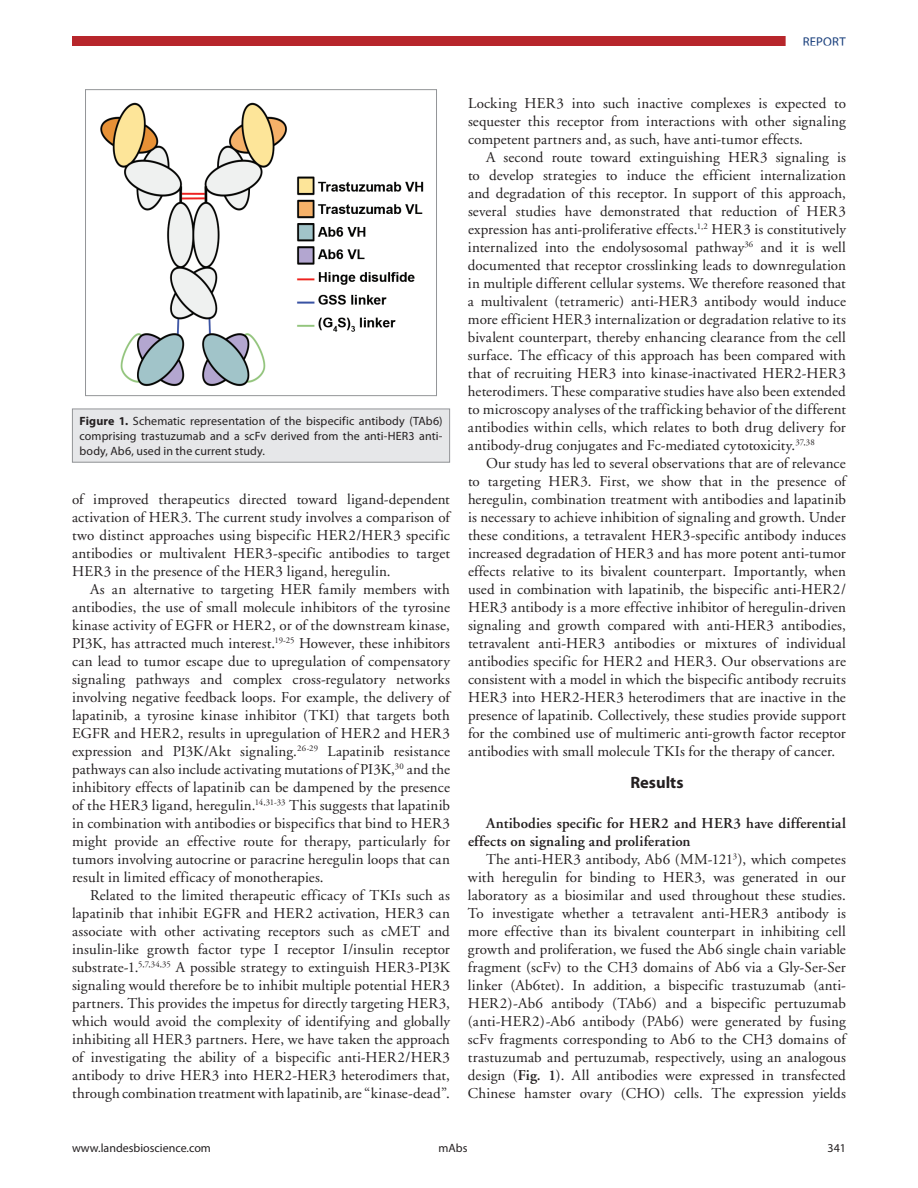
<style>
.page{position:relative;width:918px;height:1188px;background:#fff}
.page>*{position:absolute;margin:0;border:0;box-sizing:border-box;transform-origin:0 0}
.t1{font:700 16.5px "Myriad Pro";color:#231f20}
.t2{font:15px/18px "Adobe Garamond";letter-spacing:.01em;color:#231f20;text-align:justify}
.t3{font:600 15px/18px "Adobe Garamond";letter-spacing:.01em;color:#231f20}
.t4{font:12.75px "Myriad Pro";color:#193f7c}
.t5{font:12px/15px "Myriad Pro";letter-spacing:.005em;color:#231f20;text-align:justify}
.s1{font-weight:700}
.s2{font-weight:600}
</style>
<div class="page">
<div style="left:72px;top:36px;width:774px;height:10px;background:#b7262b"></div>
<svg style="left:785px;top:36px;width:61px;height:10px"></svg>
<div style="left:72px;top:409px;width:378px;height:53px;background:#e6e7e9"></div>
<div style="left:72px;top:409px;width:378px;height:54px;border:1px solid #939598"></div>
<img style="left:100px;top:102px;width:324px;height:285px">
<div style="left:85px;top:89px;width:352px;height:307px;border:1px solid #939598"></div>
<p class="t4" style="left:803px;top:33px;width:43px">Report</p>
<p class="t5" style="left:80px;top:413px;width:364px"><span class="s1">Figure 1.</span> Schematic representation of the bispecific antibody (TAb6) comprising trastuzumab and a scFv derived from the anti-HER3 anti&shy;body, Ab6, used in the current study.</p>
<p class="t2" style="left:72px;top:491px;width:380px">of improved therapeutics directed toward ligand-dependent activation of HER3. The current study involves a comparison of two distinct approaches using bispecific HER2/HER3 specific antibodies or multivalent HER3-specific antibodies to target HER3 in the presence of the HER3 ligand, heregulin.</p>
<p class="t2" style="left:72px;top:581px;width:380px;text-indent:18px">As an alternative to targeting HER family members with antibodies, the use of small molecule inhibitors of the tyrosine kinase activity of EGFR or HER2, or of the downstream kinase, PI3K, has attracted much interest.<sup>19-25</sup> However, these inhibitors can lead to tumor escape due to upregulation of compensatory signaling pathways and complex cross-regulatory networks involving negative feedback loops. For example, the delivery of lapatinib, a tyrosine kinase inhibitor (TKI) that targets both EGFR and HER2, results in upregulation of HER2 and HER3 expression and PI3K/Akt signaling.<sup>26-29</sup> Lapatinib resistance pathways can also include activating mutations of PI3K,<sup>30</sup> and the inhibitory effects of lapatinib can be dampened by the presence of the HER3 ligand, heregulin.<sup>14,31-33</sup> This suggests that lapatinib in combination with antibodies or bispecifics that bind to HER3 might provide an effective route for therapy, particularly for tumors involving autocrine or paracrine heregulin loops that can result in limited efficacy of monotherapies.</p>
<p class="t2" style="left:72px;top:887px;width:379px;text-indent:18px">Related to the limited therapeutic efficacy of TKIs such as lapatinib that inhibit EGFR and HER2 activation, HER3 can associate with other activating receptors such as cMET and insulin-like growth factor type I receptor I/insulin receptor substrate-1.<sup>5,7,34,35</sup> A possible strategy to extinguish HER3-PI3K signaling would therefore be to inhibit multiple potential HER3 partners. This provides the impetus for directly targeting HER3, which would avoid the complexity of identifying and globally inhibiting all HER3 partners. Here, we have taken the approach of investigating the ability of a bispecific anti-HER2/HER3 antibody to drive HER3 into HER2-HER3 heterodimers that, through combination treatment with lapatinib, are “kinase-dead”.</p>
<p class="t2" style="left:468px;top:95px;width:379px">Locking HER3 into such inactive complexes is expected to sequester this receptor from interactions with other signaling competent partners and, as such, have anti-tumor effects.</p>
<p class="t2" style="left:468px;top:149px;width:379px;text-indent:18px">A second route toward extinguishing HER3 signaling is to develop strategies to induce the efficient internalization and degradation of this receptor. In support of this approach, several studies have demonstrated that reduction of HER3 expression has anti-proliferative effects.<sup>1,2</sup> HER3 is constitutively internalized into the endolysosomal pathway<sup>36</sup> and it is well documented that receptor crosslinking leads to downregulation in multiple different cellular systems. We therefore reasoned that a multivalent (tetrameric) anti-HER3 antibody would induce more efficient HER3 internalization or degradation relative to its bivalent counterpart, thereby enhancing clearance from the cell surface. The efficacy of this approach has been compared with that of recruiting HER3 into kinase-inactivated HER2-HER3 heterodimers. These comparative studies have also been extended to microscopy analyses of the trafficking behavior of the different antibodies within cells, which relates to both drug delivery for antibody-drug conjugates and Fc-mediated cytotoxicity.<sup>37,38</sup></p>
<p class="t2" style="left:468px;top:455px;width:379px;text-indent:18px">Our study has led to several observations that are of relevance to targeting HER3. First, we show that in the presence of heregulin, combination treatment with antibodies and lapatinib is necessary to achieve inhibition of signaling and growth. Under these conditions, a tetravalent HER3-specific antibody induces increased degradation of HER3 and has more potent anti-tumor effects relative to its bivalent counterpart. Importantly, when used in combination with lapatinib, the bispecific anti-HER2/ HER3 antibody is a more effective inhibitor of heregulin-driven signaling and growth compared with anti-HER3 antibodies, tetravalent anti-HER3 antibodies or mixtures of individual antibodies specific for HER2 and HER3. Our observations are consistent with a model in which the bispecific antibody recruits HER3 into HER2-HER3 heterodimers that are inactive in the presence of lapatinib. Collectively, these studies provide support for the combined use of multimeric anti-growth factor receptor antibodies with small molecule TKIs for the therapy of cancer.</p>
<p class="t1" style="left:630px;top:772px;width:55px">Results</p>
<p class="t3" style="left:468px;top:815px;width:379px;text-indent:18px">Antibodies specific for HER2 and HER3 have differential effects on signaling and proliferation</p>
<p class="t2" style="left:468px;top:851px;width:380px;text-indent:18px">The anti-HER3 antibody, Ab6 (MM-121<sup>3</sup>), which competes with heregulin for binding to HER3, was generated in our laboratory as a biosimilar and used throughout these studies.<br>To investigate whether a tetravalent anti-HER3 antibody is more effective than its bivalent counterpart in inhibiting cell growth and proliferation, we fused the Ab6 single chain variable fragment (scFv) to the CH3 domains of Ab6 via a Gly-Ser-Ser linker (Ab6tet). In addition, a bispecific trastuzumab (anti-HER2)-Ab6 antibody (TAb6) and a bispecific pertuzumab (anti-HER2)-Ab6 antibody (PAb6) were generated by fusing scFv fragments corresponding to Ab6 to the CH3 domains of trastuzumab and pertuzumab, respectively, using an analogous design (<span class="s2">Fig. 1</span>). All antibodies were expressed in transfected Chinese hamster ovary (CHO) cells. The expression yields</p>
<p class="t5" style="left:72px;top:1140px;width:140px">www.landesbioscience.com</p>
<p class="t5" style="left:439px;top:1140px;width:30px">mAbs</p>
<p class="t5" style="left:828px;top:1140px;width:20px">341</p>
</div>
